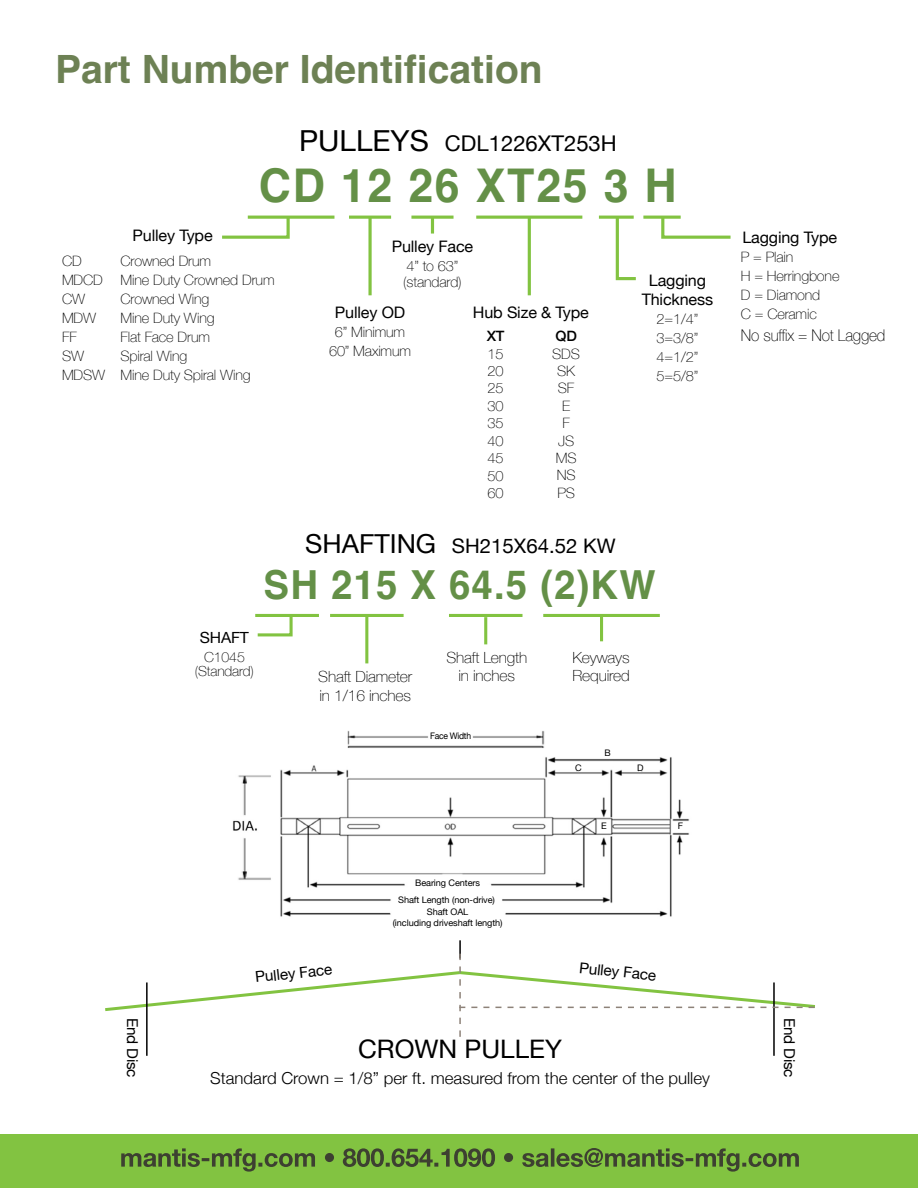
<style>
.page{position:relative;width:918px;height:1188px;background:#fff}
.page>*{position:absolute;margin:0;border:0;box-sizing:border-box;transform-origin:0 0}
.t1{font:700 46.5px "Helvetica";letter-spacing:.04em;color:#649047;scale:.96 1}
.t2{font:700 40.05px "Helvetica";letter-spacing:.03em;color:#649047;scale:.96 1}
.t3{font:700 39px "Helvetica";color:#6d8154}
.t4{font:25.5px "Helvetica Neue";color:#000}
.t5{font:21.6px "Helvetica Neue";color:#000}
.t6{font:19.95px "Helvetica Neue";color:#000}
.t7{font:300 16.5px "Helvetica Neue";color:#000}
.t8{font:100 16.2px "Helvetica Neue";letter-spacing:-.01em;color:#000;scale:.95 1}
.t9{font:15.9px/19px "Helvetica Neue";letter-spacing:-.01em;color:#000;text-align:center}
.t10{font:100 15.45px/18.5px "Helvetica Neue";letter-spacing:-.01em;color:#000}
.t11{font:15.45px "Helvetica Neue";letter-spacing:-.01em;color:#000}
.t12{font:15px "Helvetica Neue";letter-spacing:-.01em;color:#000}
.t13{font:100 14.25px/17.4px "Helvetica Neue";letter-spacing:-.01em;color:#000;text-align:center}
.t14{font:500 14.25px "Helvetica Neue";color:#000}
.t15{font:100 13.8px/13.8px "Helvetica Neue";letter-spacing:-.01em;color:#000;text-align:center}
.t16{font:9px/12.6px "Helvetica Neue";letter-spacing:-.01em;color:#000;text-align:center}
.t17{font:9px "Helvetica Neue";letter-spacing:-.03em;color:#000;scale:.95 1}
.s1{font-size:28.95px}
.s2{font-size:26.1px}
</style>
<div class="page">
<div style="left:0;top:1134px;width:918px;height:54px;background:#82c341"></div>
<svg style="left:121px;top:1148px;width:678px;height:24px"></svg>
<svg style="left:368px;top:219px;width:4px;height:76px"></svg>
<hr style="left:528px;top:218px;width:3px;height:77px;background:#82c341">
<hr style="left:431px;top:218px;width:3px;height:16px;background:#82c341">
<svg style="left:222px;top:215px;width:69px;height:24px"></svg>
<svg style="left:660px;top:215px;width:71px;height:24px"></svg>
<svg style="left:614px;top:215px;width:22px;height:66px"></svg>
<hr style="left:349px;top:216px;width:42px;height:3px;background:#82c341">
<hr style="left:476px;top:216px;width:106px;height:3px;background:#82c341">
<hr style="left:411px;top:216px;width:43px;height:3px;background:#82c341">
<hr style="left:599px;top:216px;width:35px;height:3px;background:#82c341">
<hr style="left:248px;top:216px;width:86px;height:3px;background:#82c341">
<hr style="left:643px;top:216px;width:38px;height:3px;background:#82c341">
<hr style="left:146px;top:982px;width:2px;height:74px;background:#000">
<hr style="left:773px;top:982px;width:2px;height:74px;background:#000">
<svg style="left:105px;top:940px;width:710px;height:97px"></svg>
<svg style="left:255px;top:613px;width:39px;height:24px"></svg>
<hr style="left:255px;top:614px;width:64px;height:3px;background:#82c341">
<hr style="left:365px;top:616px;width:3px;height:47px;background:#82c341">
<hr style="left:600px;top:615px;width:3px;height:26px;background:#82c341">
<hr style="left:484px;top:617px;width:3px;height:27px;background:#82c341">
<hr style="left:330px;top:614px;width:74px;height:3px;background:#82c341">
<hr style="left:543px;top:614px;width:117px;height:3px;background:#82c341">
<hr style="left:449px;top:614px;width:74px;height:3px;background:#82c341">
<img style="left:233px;top:730px;width:457px;height:187px">
<h3 class="t3" style="left:55px;top:46px;width:489px">Part Number Identification</h3>
<h3 class="t5" style="left:299px;top:128px;width:319px"><span class="s1">PULLEYS</span> CDL1226XT253H</h3>
<h1 class="t1" style="left:259px;top:157px;width:437px">CD 12 26 XT25 3 H</h1>
<p class="t9" style="left:133px;top:227px;width:82px">Pulley Type</p>
<p class="t13" style="left:62px;top:251px;width:21px">CD</p>
<p class="t13" style="left:62px;top:250px;width:214px;line-height:19px;text-align:left;text-indent:58px">Crowned Drum<br>MDCD Mine Duty Crowned Drum<br>CW</p>
<p class="t13" style="left:121px;top:289px;width:90px">Crowned Wing</p>
<p class="t13" style="left:62px;top:308px;width:36px">MDW</p>
<p class="t13" style="left:121px;top:308px;width:96px">Mine Duty Wing</p>
<p class="t13" style="left:62px;top:327px;width:16px">FF</p>
<p class="t13" style="left:121px;top:327px;width:91px">Flat Face Drum</p>
<p class="t13" style="left:62px;top:346px;width:23px">SW</p>
<p class="t13" style="left:62px;top:345px;width:190px;line-height:19px">Spiral Wing<br>MDSW Mine Duty Spiral Wing</p>
<p class="t9" style="left:392px;top:238px;width:83px">Pulley Face</p>
<p class="t13" style="left:403px;top:258px;width:60px;line-height:15.9px;text-align:left">4” to 63” (standard)</p>
<p class="t9" style="left:335px;top:303px;width:72px">Pulley OD</p>
<p class="t13" style="left:329px;top:321px;width:83px;line-height:19px">6” Minimum<br>60” Maximum</p>
<p class="t9" style="left:473px;top:303px;width:117px">Hub Size &amp; Type</p>
<p class="t14" style="left:487px;top:325px;width:19px">XT</p>
<p class="t13" style="left:488px;top:344px;width:18px;text-align:justify">15<br>20<br>25<br>30<br>35<br>40<br>45<br>50<br>60</p>
<p class="t14" style="left:555px;top:325px;width:23px">QD</p>
<p class="t13" style="left:552px;top:344px;width:29px">SDS<br>SK<br>SF<br>E<br>F<br>JS<br>MS<br>NS<br>PS</p>
<h3 class="t6" style="left:305px;top:532px;width:312px"><span class="s2">SHAFTING</span> SH215X64.52 KW</h3>
<p class="t9" style="left:642px;top:272px;width:73px">Lagging<br>Thickness</p>
<p class="t13" style="left:657px;top:309px;width:43px;line-height:19px;text-align:justify">2=1/4” 3=3/8” 4=1/2” 5=5/8”</p>
<p class="t11" style="left:200px;top:627px;width:51px">SHAFT</p>
<p class="t15" style="left:195px;top:649px;width:60px">C1045 (Standard)</p>
<h2 class="t2" style="left:264px;top:560px;width:410px">SH 215 X 64.5 (2)KW</h2>
<p class="t10" style="left:318px;top:667px;width:96px">Shaft Diameter in 1/16 inches</p>
<p class="t10" style="left:446px;top:647px;width:82px;text-align:center">Shaft Length in inches</p>
<p class="t10" style="left:572px;top:647px;width:59px">Keyways<br>Required</p>
<p class="t17" style="left:430px;top:729px;width:45px">Face Width</p>
<p class="t16" style="left:604px;top:747px;width:8px">B</p>
<p class="t16" style="left:575px;top:762px;width:8px">C</p>
<p class="t16" style="left:637px;top:762px;width:8px">D</p>
<p class="t16" style="left:415px;top:877px;width:67px">Bearing Centers</p>
<p class="t16" style="left:398px;top:894px;width:98px">Shaft Length (non-drive)<br>Shaft OAL</p>
<p class="t16" style="left:393px;top:917px;width:111px">(including driveshaft length)</p>
<p class="t16" style="left:601px;top:820px;width:7px">E</p>
<p class="t16" style="left:678px;top:820px;width:7px">F</p>
<p class="t12" style="left:254px;top:966px;width:79px;rotate:-6deg">Pulley Face</p>
<p class="t12" style="left:580px;top:957px;width:79px;rotate:6deg">Pulley Face</p>
<p class="t9" style="left:743px;top:229px;width:96px">Lagging Type</p>
<p class="t13" style="left:741px;top:247px;width:100px;line-height:19px;text-align:left">P = Plain<br>H = Herringbone<br>D = Diamond<br>C = Ceramic</p>
<p class="t8" style="left:741px;top:323px;width:154px">No suffix = Not Lagged</p>
<p class="t12" style="left:143px;top:1018px;width:62px;rotate:90deg">End Disc</p>
<p class="t12" style="left:800px;top:1018px;width:62px;rotate:90deg">End Disc</p>
<h3 class="t4" style="left:358px;top:1031px;width:205px">CROWN PULLEY</h3>
<p class="t7" style="left:210px;top:1064px;width:501px">Standard Crown = 1/8” per ft. measured from the center of the pulley</p>
</div>
